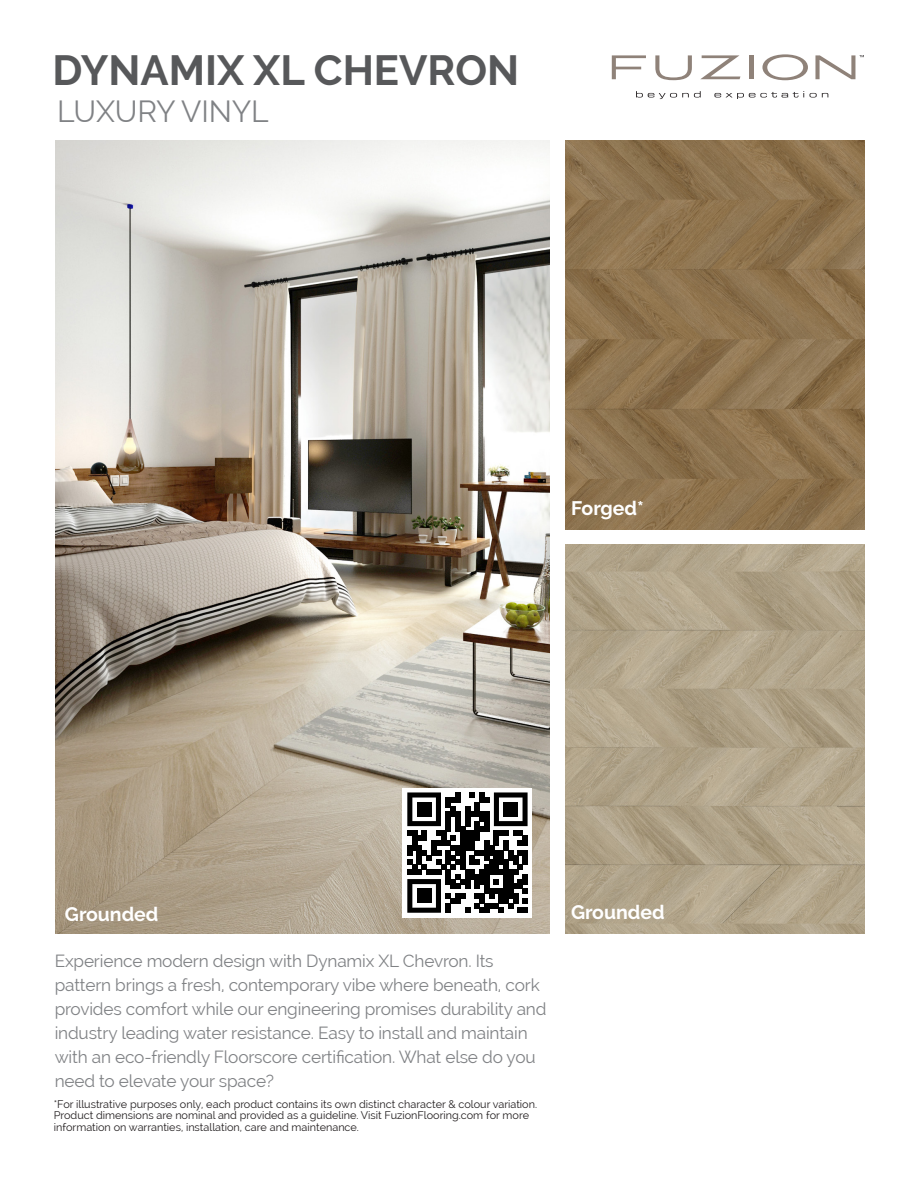
<style>
.page{position:relative;width:918px;height:1188px;background:#fff}
.page>*{position:absolute;margin:0;border:0;box-sizing:border-box;transform-origin:0 0}
.t1{font:700 42px "Raleway";color:#57585a}
.t2{font:30px "Raleway";color:#808285}
.t3{font:700 19.5px "Raleway";color:#fff}
.t4{font:17.25px/24px "Raleway";letter-spacing:-.01em;color:#808285}
.t5{font:10.8px/12px "Raleway";color:#231f20}
</style>
<div class="page">
<img style="left:56px;top:141px;width:493px;height:793px">
<div style="left:403px;top:788px;width:129px;height:130px;background:#fff"></div>
<svg style="left:407px;top:792px;width:121px;height:121px"></svg>
<div style="left:417px;top:802px;width:14px;height:15px;background:#000"></div>
<div style="left:504px;top:802px;width:14px;height:15px;background:#000"></div>
<div style="left:417px;top:889px;width:14px;height:14px;background:#000"></div>
<img style="left:566px;top:141px;width:299px;height:389px">
<img style="left:566px;top:545px;width:299px;height:389px">
<svg style="left:612px;top:55px;width:34px;height:24px"></svg>
<svg style="left:655px;top:55px;width:37px;height:25px"></svg>
<svg style="left:701px;top:55px;width:39px;height:24px"></svg>
<hr style="left:750px;top:55px;width:4px;height:24px;background:#8f8279">
<svg style="left:762px;top:54px;width:46px;height:26px"></svg>
<svg style="left:815px;top:55px;width:49px;height:24px"></svg>
<svg style="left:636px;top:91px;width:65px;height:8px"></svg>
<svg style="left:714px;top:91px;width:90px;height:8px"></svg>
<svg style="left:810px;top:93px;width:18px;height:5px"></svg>
<h1 class="t1" style="left:52px;top:46px;width:468px">DYNAMIX XL CHEVRON</h1>
<h2 class="t2" style="left:57px;top:94px;width:213px">LUXURY VINYL</h2>
<p class="t3" style="left:571px;top:497px;width:74px">Forged*</p>
<p class="t3" style="left:65px;top:903px;width:95px">Grounded</p>
<p class="t4" style="left:55px;top:949px;width:493px">Experience modern design with Dynamix XL Chevron. Its pattern brings a fresh, contemporary vibe where beneath, cork provides comfort while our engineering promises durability and industry leading water resistance. Easy to install and maintain with an eco-friendly Floorscore certification. What else do you need to elevate your space?</p>
<p class="t5" style="left:54px;top:1098px;width:485px">*For illustrative purposes only, each product contains its own distinct character &amp; colour variation.<br>Product dimensions are nominal and provided as a guideline. Visit FuzionFlooring.com for more information on warranties, installation, care and maintenance.</p>
<p class="t3" style="left:571px;top:901px;width:95px">Grounded</p>
</div>
